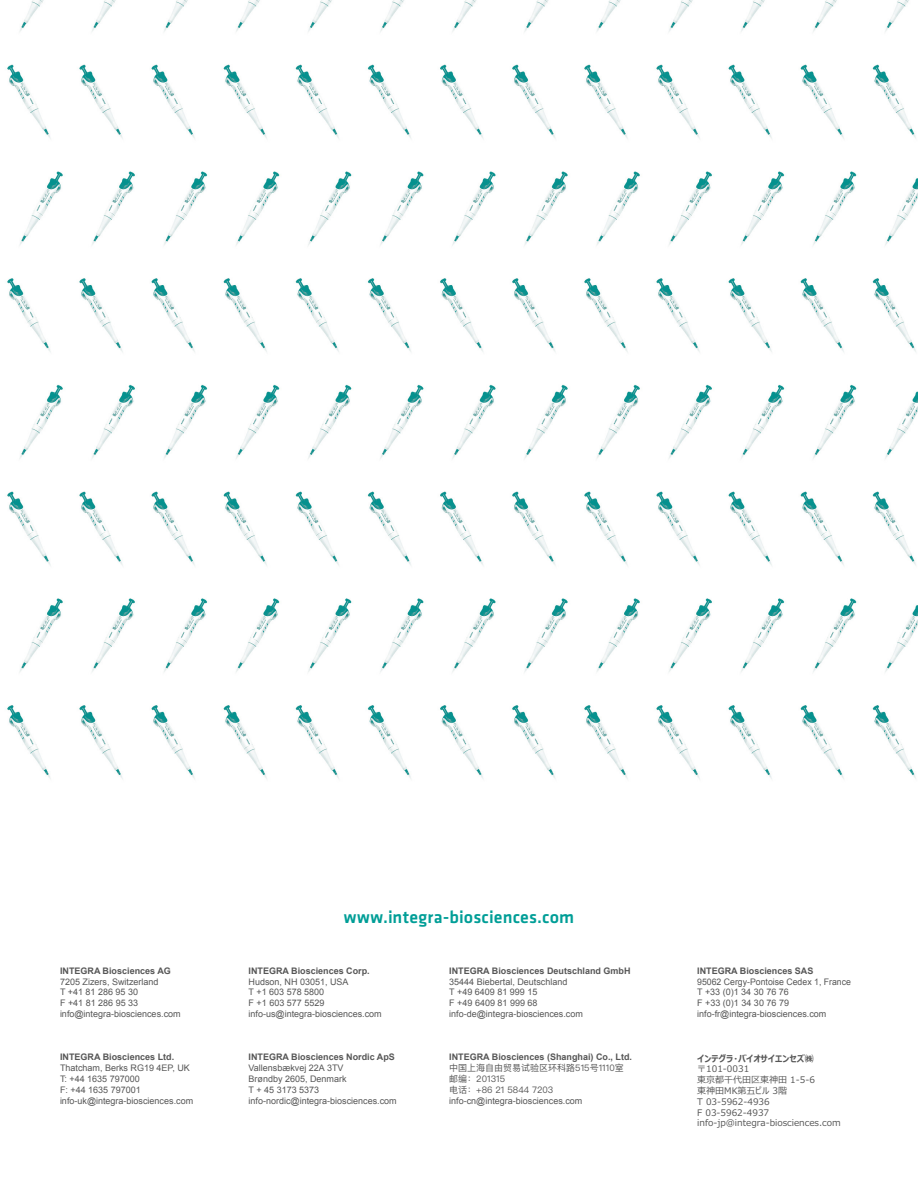
<style>
.page{position:relative;width:918px;height:1188px;background:#fff}
.page>*{position:absolute;margin:0;border:0;box-sizing:border-box;transform-origin:0 0}
.t1{font:500 18px "Klavika Basic";letter-spacing:.01em;color:#009e97}
.t2{font:9px/10.8px "Arial";color:#565656}
.t3{font:700 9px "Arial";color:#565656}
.t4{font:9px/10.8px "Meiryo UI";color:#565656}
.t5{font:9px/10.8px "Ping Fang SC";color:#565656}
.t6{font:700 9px "Meiryo UI";color:#565656}
</style>
<div class="page">
<img style="left:7px;top:0;width:911px;height:779px">
<p class="t3" style="left:60px;top:965px;width:112px">INTEGRA Biosciences AG</p>
<p class="t2" style="left:60px;top:976px;width:122px">7205 Zizers, Switzerland<br>T +41 81 286 95 30<br>F +41 81 286 95 33 info@integra-biosciences.com</p>
<p class="t3" style="left:60px;top:1051px;width:116px">INTEGRA Biosciences Ltd.</p>
<p class="t2" style="left:60px;top:1063px;width:135px">Thatcham, Berks RG19 4EP, UK<br>T: +44 1635 797000<br>F: +44 1635 797001 info-uk@integra-biosciences.com</p>
<h1 class="t1" style="left:344px;top:904px;width:232px">www.integra-biosciences.com</h1>
<p class="t3" style="left:249px;top:965px;width:123px">INTEGRA Biosciences Corp.</p>
<p class="t2" style="left:249px;top:976px;width:135px">Hudson, NH 03051, USA<br>T +1 603 578 5800<br>F +1 603 577 5529 info-us@integra-biosciences.com</p>
<p class="t3" style="left:249px;top:1051px;width:148px">INTEGRA Biosciences Nordic ApS</p>
<p class="t2" style="left:249px;top:1063px;width:150px">Vallensbækvej 22A 3TV<br>Brøndby 2605, Denmark<br>T + 45 3173 5373 info-nordic@integra-biosciences.com</p>
<p class="t3" style="left:449px;top:965px;width:183px">INTEGRA Biosciences Deutschland GmbH</p>
<p class="t2" style="left:449px;top:976px;width:135px">35444 Biebertal, Deutschland<br>T +49 6409 81 999 15<br>F +49 6409 81 999 68 info-de@integra-biosciences.com</p>
<p class="t3" style="left:449px;top:1051px;width:184px">INTEGRA Biosciences (Shanghai) Co., Ltd.</p>
<p class="t5" style="left:449px;top:1062px;width:176px">中国上海自由贸易试验区环科路515号1110室邮编：201315<br>电话：+86 21 5844 7203</p>
<p class="t2" style="left:449px;top:1095px;width:135px">info-cn@integra-biosciences.com</p>
<p class="t3" style="left:697px;top:965px;width:118px">INTEGRA Biosciences SAS</p>
<p class="t2" style="left:697px;top:976px;width:155px">95062 Cergy-Pontoise Cedex 1, France<br>T +33 (0)1 34 30 76 76<br>F +33 (0)1 34 30 76 79 info-fr@integra-biosciences.com</p>
<p class="t6" style="left:697px;top:1052px;width:118px">インテグラ・バイオサイエンセズ㈱</p>
<p class="t4" style="left:697px;top:1064px;width:145px">〒101-0031<br>東京都千代⽥区東神⽥ 1-5-6<br>東神⽥MK第五ビル 3階<br>T 03-5962-4936<br>F 03-5962-4937 info-jp@integra-biosciences.com</p>
</div>
